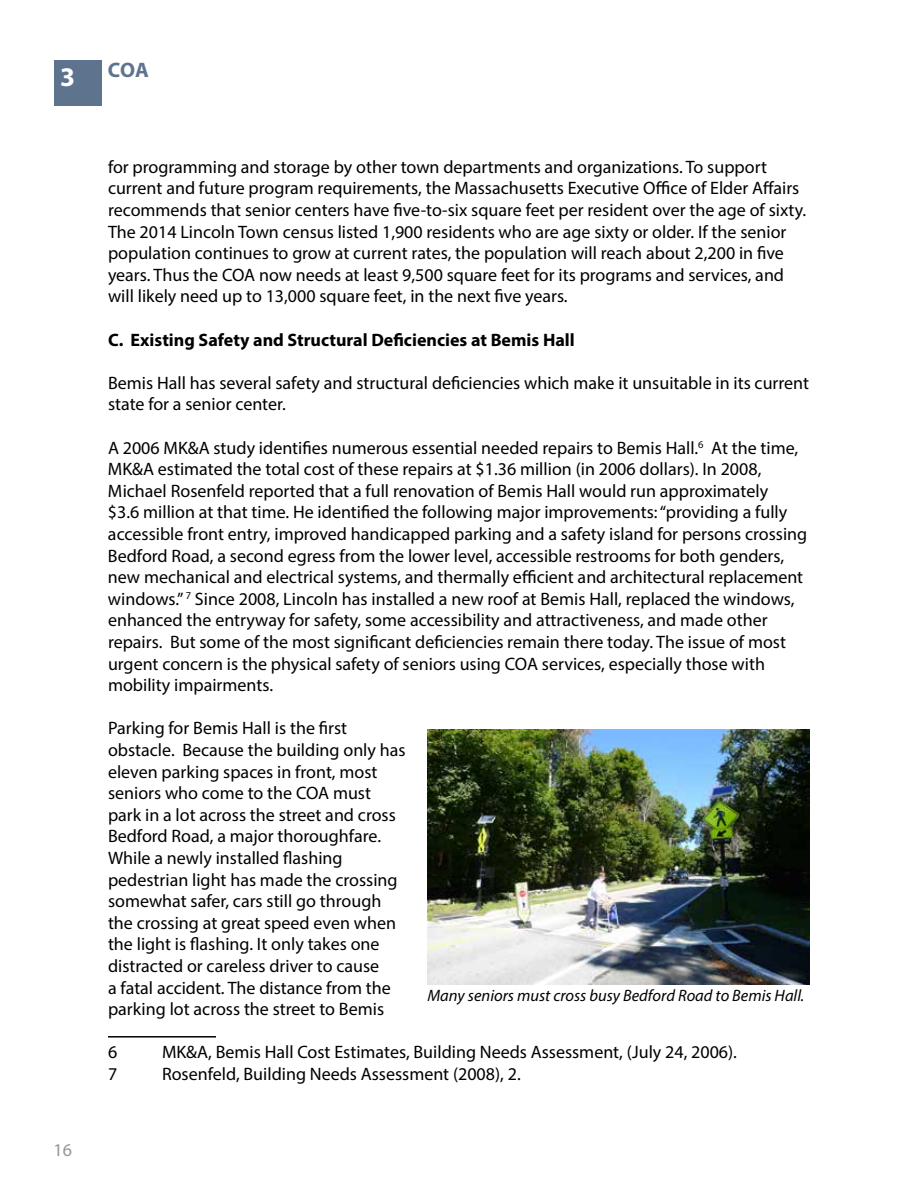
<style>
.page{position:relative;width:918px;height:1188px;background:#fff}
.page>*{position:absolute;margin:0;border:0;box-sizing:border-box;transform-origin:0 0}
.t1{font:700 27px "Myriad Pro";color:#fff}
.t2{font:700 21px "Myriad Pro";color:#5e748e}
.t3{font:18px/21.6px "Myriad Pro";color:#000}
.t4{font:700 18px "Myriad Pro";color:#000}
.t5{font:18px "Myriad Pro";color:#939598}
.t6{font:italic 16.5px "Myriad Pro";color:#000}
</style>
<div class="page">
<div style="left:54px;top:60px;width:48px;height:46px;background:#5e748e"></div>
<hr style="left:108px;top:1036px;width:108px;height:2px;background:#000">
<img style="left:427px;top:729px;width:383px;height:256px">
<h1 class="t1" style="left:60px;top:59px;width:16px">3</h1>
<p class="t5" style="left:54px;top:1139px;width:20px">16</p>
<p class="t2" style="left:108px;top:56px;width:43px">coa</p>
<p class="t3" style="left:108px;top:156px;width:700px">for programming and storage by other town departments and organizations. To support current and future program requirements, the Massachusetts Executive Office of Elder Affairs recommends that senior centers have five-to-six square feet per resident over the age of sixty.<br>The 2014 Lincoln Town census listed 1,900 residents who are age sixty or older. If the senior population continues to grow at current rates, the population will reach about 2,200 in five years. Thus the COA now needs at least 9,500 square feet for its programs and services, and will likely need up to 13,000 square feet, in the next five years.</p>
<p class="t4" style="left:108px;top:328px;width:468px">C. Existing Safety and Structural Deficiencies at Bemis Hall</p>
<p class="t3" style="left:108px;top:372px;width:703px">Bemis Hall has several safety and structural deficiencies which make it unsuitable in its current state for a senior center.</p>
<p class="t3" style="left:108px;top:436px;width:701px">A 2006 MK&amp;A study identifies numerous essential needed repairs to Bemis Hall.<sup>6</sup> At the time, MK&amp;A estimated the total cost of these repairs at $1.36 million (in 2006 dollars). In 2008, Michael Rosenfeld reported that a full renovation of Bemis Hall would run approximately<br>$3.6 million at that time. He identified the following major improvements: “providing a fully accessible front entry, improved handicapped parking and a safety island for persons crossing Bedford Road, a second egress from the lower level, accessible restrooms for both genders, new mechanical and electrical systems, and thermally efficient and architectural replacement windows.” <sup>7</sup> Since 2008, Lincoln has installed a new roof at Bemis Hall, replaced the windows, enhanced the entryway for safety, some accessibility and attractiveness, and made other repairs. But some of the most significant deficiencies remain there today. The issue of most urgent concern is the physical safety of seniors using COA services, especially those with mobility impairments.</p>
<p class="t3" style="left:108px;top:717px;width:299px">Parking for Bemis Hall is the first obstacle. Because the building only has eleven parking spaces in front, most seniors who come to the COA must park in a lot across the street and cross Bedford Road, a major thoroughfare.<br>While a newly installed flashing pedestrian light has made the crossing somewhat safer, cars still go through the crossing at great speed even when the light is flashing. It only takes one distracted or careless driver to cause<br>a fatal accident. The distance from the parking lot across the street to Bemis</p>
<p class="t3" style="left:108px;top:1041px;width:11px">6</p>
<p class="t3" style="left:162px;top:1041px;width:577px">MK&amp;A, Bemis Hall Cost Estimates, Building Needs Assessment, (July 24, 2006).</p>
<p class="t3" style="left:108px;top:1063px;width:11px">7</p>
<p class="t3" style="left:162px;top:1063px;width:360px">Rosenfeld, Building Needs Assessment (2008), 2.</p>
<p class="t6" style="left:427px;top:986px;width:378px">Many seniors must cross busy Bedford Road to Bemis Hall.</p>
</div>
